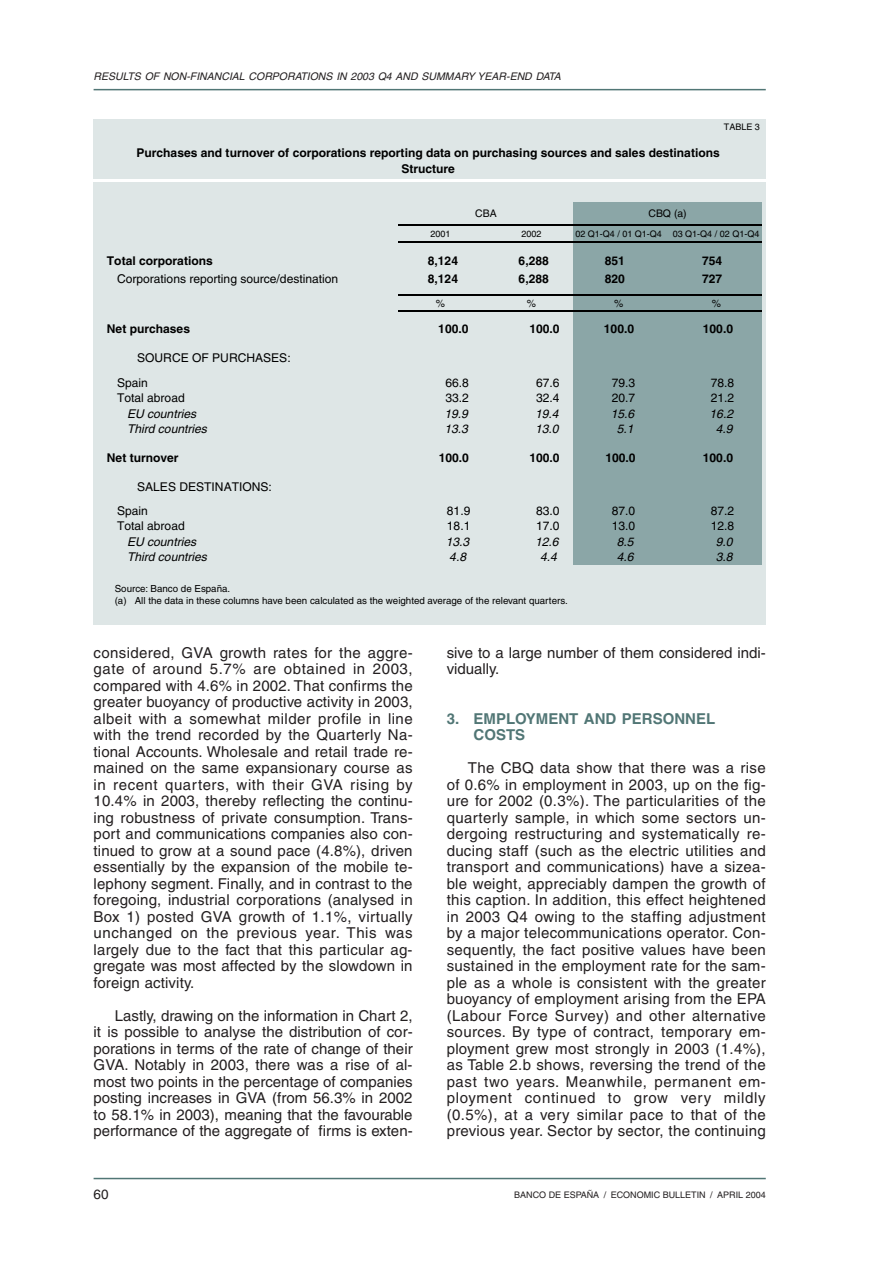
<style>
.page{position:relative;width:893px;height:1263px;background:#fff}
.page>*{position:absolute;margin:0;border:0;box-sizing:border-box;transform-origin:0 0}
.t1{font:15px/16.5px "Helvetica";color:#231f20;text-align:justify}
.t2{font:700 15px/16.5px "Helvetica";color:#517675}
.t3{font:13.5px "Helvetica";color:#231f20}
.t4{font:700 12px/16.2px "Helvetica";color:#000;text-align:center}
.t5{font:12px/25px "Helvetica";color:#000}
.t6{font:italic 12px "Helvetica";color:#000}
.t7{font:italic 10.5px "Helvetica";color:#231f20}
.t8{font:10.5px "Helvetica";color:#000}
.t9{font:9.75px/12px "Helvetica";color:#000}
.t10{font:9px "Helvetica";color:#000}
.t11{font:9px "Helvetica";color:#231f20}
</style>
<div class="page">
<hr style="left:94px;top:89px;width:671px;height:1px;background:#517675">
<hr style="left:94px;top:1178px;width:671px;height:1px;background:#517675">
<div style="left:94px;top:183px;width:671px;height:442px;background:#dee6e6"></div>
<div style="left:94px;top:119px;width:671px;height:60px;background:#dee6e6"></div>
<div style="left:573px;top:202px;width:188px;height:363px;background:#8ba6a7"></div>
<hr style="left:398px;top:225px;width:363px;height:1px;background:#000">
<hr style="left:398px;top:241px;width:363px;height:2px;background:#000">
<hr style="left:398px;top:294px;width:363px;height:2px;background:#000">
<hr style="left:398px;top:311px;width:363px;height:1px;background:#000">
<p class="t7" style="left:94px;top:73px;width:468px">RESULTS OF NON-FINANCIAL CORPORATIONS IN 2003 Q4 AND SUMMARY YEAR-END DATA</p>
<p class="t10" style="left:724px;top:124px;width:38px">TABLE 3</p>
<p class="t4" style="left:136px;top:145px;width:585px">Purchases and turnover of corporations reporting data on purchasing sources and sales destinations<br>Structure</p>
<p class="t8" style="left:475px;top:209px;width:23px">CBA</p>
<p class="t8" style="left:648px;top:209px;width:40px">CBQ (a)</p>
<p class="t10" style="left:430px;top:230px;width:22px">2001</p>
<p class="t10" style="left:521px;top:230px;width:22px">2002</p>
<p class="t10" style="left:575px;top:230px;width:185px">02 Q1-Q4 / 01 Q1-Q4 03 Q1-Q4 / 02 Q1-Q4</p>
<p class="t4" style="left:107px;top:254px;width:107px">Total corporations</p>
<p class="t4" style="left:428px;top:254px;width:32px">8,124</p>
<p class="t4" style="left:518px;top:254px;width:32px">6,288</p>
<p class="t4" style="left:604px;top:254px;width:22px">851</p>
<p class="t4" style="left:702px;top:254px;width:22px">754</p>
<p class="t5" style="left:117px;top:267px;width:223px">Corporations reporting source/destination</p>
<p class="t4" style="left:428px;top:272px;width:32px">8,124</p>
<p class="t4" style="left:518px;top:272px;width:32px">6,288</p>
<p class="t4" style="left:604px;top:272px;width:22px">820</p>
<p class="t4" style="left:702px;top:272px;width:22px">727</p>
<p class="t8" style="left:436px;top:299px;width:11px">%</p>
<p class="t8" style="left:526px;top:299px;width:11px">%</p>
<p class="t8" style="left:614px;top:299px;width:11px">%</p>
<p class="t8" style="left:711px;top:299px;width:11px">%</p>
<p class="t4" style="left:107px;top:321px;width:85px">Net purchases</p>
<p class="t4" style="left:438px;top:321px;width:32px">100.0</p>
<p class="t4" style="left:529px;top:321px;width:32px">100.0</p>
<p class="t4" style="left:604px;top:321px;width:32px">100.0</p>
<p class="t4" style="left:702px;top:321px;width:32px">100.0</p>
<p class="t5" style="left:117px;top:346px;width:175px;text-indent:20px">SOURCE OF PURCHASES:<br>Spain</p>
<p class="t5" style="left:445px;top:371px;width:25px">66.8</p>
<p class="t5" style="left:536px;top:371px;width:25px">67.6</p>
<p class="t5" style="left:611px;top:371px;width:25px">79.3</p>
<p class="t5" style="left:710px;top:371px;width:25px">78.8</p>
<p class="t5" style="left:117px;top:387px;width:69px">Total abroad</p>
<p class="t5" style="left:445px;top:387px;width:25px">33.2</p>
<p class="t5" style="left:536px;top:387px;width:25px">32.4</p>
<p class="t5" style="left:611px;top:387px;width:25px">20.7</p>
<p class="t5" style="left:710px;top:387px;width:25px">21.2</p>
<p class="t6" style="left:127px;top:407px;width:71px">EU countries</p>
<p class="t6" style="left:444px;top:407px;width:25px">19.9</p>
<p class="t6" style="left:535px;top:407px;width:25px">19.4</p>
<p class="t6" style="left:610px;top:407px;width:25px">15.6</p>
<p class="t6" style="left:709px;top:407px;width:25px">16.2</p>
<p class="t6" style="left:127px;top:422px;width:81px">Third countries</p>
<p class="t6" style="left:444px;top:422px;width:25px">13.3</p>
<p class="t6" style="left:535px;top:422px;width:25px">13.0</p>
<p class="t6" style="left:617px;top:422px;width:18px">5.1</p>
<p class="t6" style="left:715px;top:422px;width:18px">4.9</p>
<p class="t4" style="left:107px;top:451px;width:73px">Net turnover</p>
<p class="t4" style="left:438px;top:451px;width:32px">100.0</p>
<p class="t4" style="left:529px;top:451px;width:32px">100.0</p>
<p class="t4" style="left:605px;top:451px;width:32px">100.0</p>
<p class="t4" style="left:702px;top:451px;width:32px">100.0</p>
<p class="t5" style="left:117px;top:475px;width:156px;line-height:24.3px;text-indent:20px">SALES DESTINATIONS:<br>Spain</p>
<p class="t5" style="left:447px;top:499px;width:25px">81.9</p>
<p class="t5" style="left:536px;top:499px;width:25px">83.0</p>
<p class="t5" style="left:611px;top:499px;width:25px">87.0</p>
<p class="t5" style="left:710px;top:499px;width:25px">87.2</p>
<p class="t5" style="left:117px;top:515px;width:69px">Total abroad</p>
<p class="t5" style="left:447px;top:515px;width:25px">18.1</p>
<p class="t5" style="left:536px;top:515px;width:25px">17.0</p>
<p class="t5" style="left:611px;top:515px;width:25px">13.0</p>
<p class="t5" style="left:710px;top:515px;width:25px">12.8</p>
<p class="t6" style="left:127px;top:535px;width:71px">EU countries</p>
<p class="t6" style="left:446px;top:535px;width:25px">13.3</p>
<p class="t6" style="left:535px;top:535px;width:25px">12.6</p>
<p class="t6" style="left:617px;top:535px;width:18px">8.5</p>
<p class="t6" style="left:715px;top:535px;width:18px">9.0</p>
<p class="t6" style="left:127px;top:550px;width:81px">Third countries</p>
<p class="t6" style="left:449px;top:550px;width:18px">4.8</p>
<p class="t6" style="left:540px;top:550px;width:18px">4.4</p>
<p class="t6" style="left:617px;top:550px;width:18px">4.6</p>
<p class="t6" style="left:715px;top:550px;width:18px">3.8</p>
<p class="t9" style="left:115px;top:583px;width:454px">Source: Banco de España.<br>(a) All the data in these columns have been calculated as the weighted average of the relevant quarters.</p>
<p class="t1" style="left:94px;top:646px;width:320px">considered, GVA growth rates for the aggre&shy;gate of around 5.7% are obtained in 2003, compared with 4.6% in 2002. That confirms the greater buoyancy of productive activity in 2003, albeit with a somewhat milder profile in line with the trend recorded by the Quarterly Na&shy;tional Accounts. Wholesale and retail trade re&shy;mained on the same expansionary course as in recent quarters, with their GVA rising by 10.4% in 2003, thereby reflecting the continu&shy;ing robustness of private consumption. Trans&shy;port and communications companies also con&shy;tinued to grow at a sound pace (4.8%), driven essentially by the expansion of the mobile te&shy;lephony segment. Finally, and in contrast to the foregoing, industrial corporations (analysed in Box 1) posted GVA growth of 1.1%, virtually unchanged on the previous year. This was largely due to the fact that this particular ag&shy;gregate was most affected by the slowdown in foreign activity.</p>
<p class="t1" style="left:94px;top:1009px;width:320px;text-indent:21px">Lastly, drawing on the information in Chart 2, it is possible to analyse the distribution of cor&shy;porations in terms of the rate of change of their GVA. Notably in 2003, there was a rise of al&shy;most two points in the percentage of companies posting increases in GVA (from 56.3% in 2002 to 58.1% in 2003), meaning that the favourable performance of the aggregate of firms is exten-</p>
<p class="t1" style="left:446px;top:646px;width:320px">sive to a large number of them considered indi&shy;vidually.</p>
<p class="t2" style="left:473px;top:712px;width:243px;text-indent:-27px">3. EMPLOYMENT AND PERSONNEL<br>COSTS</p>
<p class="t1" style="left:446px;top:761px;width:320px;text-indent:21px">The CBQ data show that there was a rise of 0.6% in employment in 2003, up on the fig&shy;ure for 2002 (0.3%). The particularities of the quarterly sample, in which some sectors un&shy;dergoing restructuring and systematically re&shy;ducing staff (such as the electric utilities and transport and communications) have a sizea&shy;ble weight, appreciably dampen the growth of this caption. In addition, this effect heightened in 2003 Q4 owing to the staffing adjustment by a major telecommunications operator. Con&shy;sequently, the fact positive values have been sustained in the employment rate for the sam&shy;ple as a whole is consistent with the greater buoyancy of employment arising from the EPA (Labour Force Survey) and other alternative sources. By type of contract, temporary em&shy;ployment grew most strongly in 2003 (1.4%), as Table 2.b shows, reversing the trend of the past two years. Meanwhile, permanent em&shy;ployment continued to grow very mildly (0.5%), at a very similar pace to that of the previous year. Sector by sector, the continuing</p>
<p class="t3" style="left:94px;top:1189px;width:17px">60</p>
<p class="t11" style="left:514px;top:1191px;width:253px">BANCO DE ESPAÑA / ECONOMIC BULLETIN / APRIL 2004</p>
</div>
